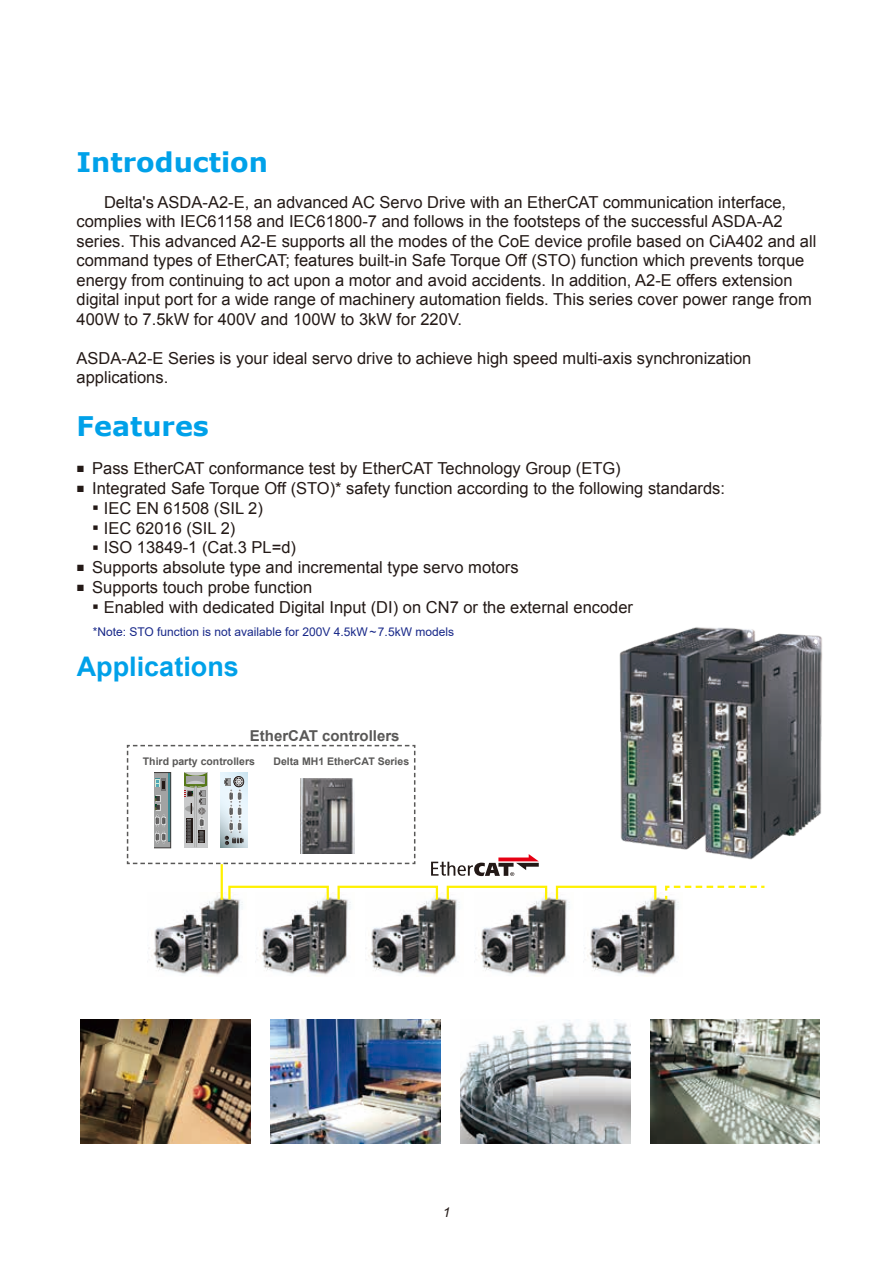
<style>
.page{position:relative;width:893px;height:1263px;background:#fff}
.page>*{position:absolute;margin:0;border:0;box-sizing:border-box;transform-origin:0 0}
.t1{font:700 27px "Verdana";color:#00a1e9}
.t2{font:700 27px "Arial";color:#00a1e9}
.t3{font:16.5px/19.5px "Arial";color:#231916}
.t4{font:700 15px "Arial";color:#595857}
.t5{font:italic 13.5px "Arial";color:#231916}
.t6{font:12px "Arial";color:#172788}
.t7{font:700 10.5px "Arial";color:#595857}
.s1{font-family:"Microsoft Jheng Hei"}
</style>
<div class="page">
<img style="left:619px;top:627px;width:204px;height:233px">
<img style="left:147px;top:893px;width:96px;height:82px">
<svg style="left:126px;top:744px;width:290px;height:121px"></svg>
<hr style="left:221px;top:864px;width:2px;height:36px;background:#fff100">
<img style="left:256px;top:896px;width:95px;height:79px">
<div style="left:228px;top:886px;width:101px;height:15px;border:2px solid #fff100"></div>
<img style="left:365px;top:893px;width:95px;height:82px">
<div style="left:337px;top:886px;width:101px;height:15px;border:2px solid #fff100"></div>
<img style="left:474px;top:893px;width:96px;height:82px">
<div style="left:447px;top:886px;width:100px;height:15px;border:2px solid #fff100"></div>
<img style="left:583px;top:893px;width:96px;height:82px">
<div style="left:556px;top:886px;width:100px;height:15px;border:2px solid #fff100"></div>
<svg style="left:664px;top:885px;width:101px;height:17px"></svg>
<svg style="left:431px;top:854px;width:108px;height:22px"></svg>
<img style="left:301px;top:779px;width:54px;height:74px">
<img style="left:81px;top:1020px;width:170px;height:123px">
<img style="left:271px;top:1020px;width:170px;height:123px">
<img style="left:460px;top:1020px;width:170px;height:123px">
<img style="left:650px;top:1020px;width:170px;height:123px">
<h1 class="t1" style="left:77px;top:145px;width:193px">Introduction</h1>
<p class="t3" style="left:77px;top:192px;width:741px;text-indent:28px">Delta's ASDA-A2-E, an advanced AC Servo Drive with an EtherCAT communication interface, complies with IEC61158 and IEC61800-7 and follows in the footsteps of the successful ASDA-A2 series. This advanced A2-E supports all the modes of the CoE device profile based on CiA402 and all command types of EtherCAT; features built-in Safe Torque Off (STO) function which prevents torque energy from continuing to act upon a motor and avoid accidents. In addition, A2-E offers extension digital input port for a wide range of machinery automation fields. This series cover power range from 400W to 7.5kW for 400V and 100W to 3kW for 220V.</p>
<p class="t3" style="left:77px;top:348px;width:676px">ASDA-A2-E Series is your ideal servo drive to achieve high speed multi-axis synchronization applications.</p>
<h1 class="t1" style="left:77px;top:409px;width:134px">Features</h1>
<p class="t3" style="left:77px;top:459px;width:546px"><sup>■</sup> Pass EtherCAT conformance test by EtherCAT Technology Group (ETG)</p>
<p class="t3" style="left:92px;top:479px;width:635px;text-indent:-15px"><sup>■</sup> Integrated Safe Torque Off (STO)* safety function according to the following standards:<span class="s1">￭</span> IEC EN 61508 (SIL 2)<br><span class="s1">￭</span> IEC 62016 (SIL 2)<br><span class="s1">￭</span> ISO 13849-1 (Cat.3 PL=d)</p>
<p class="t3" style="left:77px;top:558px;width:444px"><sup>■</sup> Supports absolute type and incremental type servo motors</p>
<p class="t3" style="left:92px;top:578px;width:543px;text-indent:-15px"><sup>■</sup> Supports touch probe function<br><span class="s1">￭</span> Enabled with dedicated Digital Input (DI) on CN7 or the external encoder</p>
<p class="t6" style="left:93px;top:623px;width:363px">*Note: STO function is not available for 200V 4.5kW ~7.5kW models</p>
<h1 class="t2" style="left:77px;top:649px;width:164px">Applications</h1>
<p class="t4" style="left:250px;top:726px;width:151px">EtherCAT controllers</p>
<p class="t7" style="left:143px;top:754px;width:114px">Third party controllers</p>
<p class="t7" style="left:273px;top:754px;width:137px">Delta MH1 EtherCAT Series</p>
<p class="t5" style="left:443px;top:1203px;width:9px">1</p>
</div>
